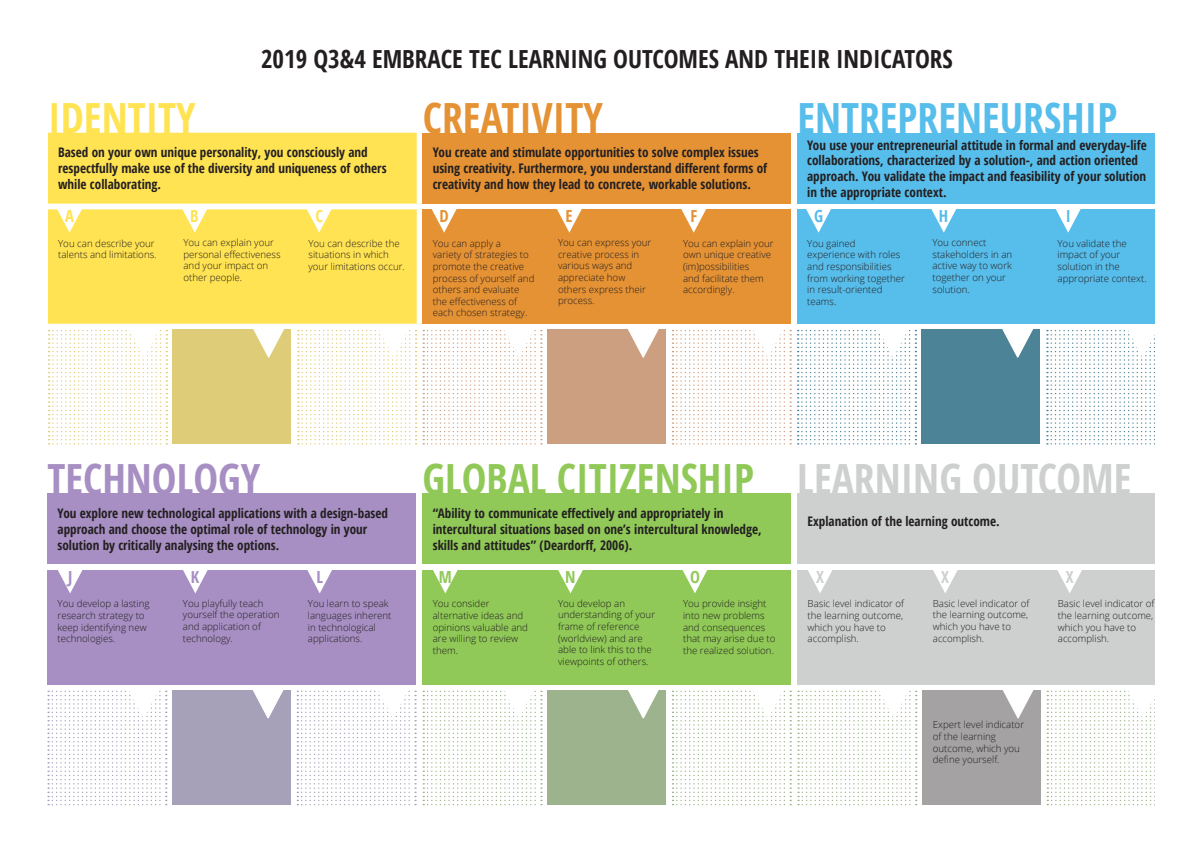
<style>
.page{position:relative;width:1191px;height:842px;background:#fff}
.page>*{position:absolute;margin:0;border:0;box-sizing:border-box;transform-origin:0 0}
.t1{font:700 condensed 41.6px "Open Sans";color:#90c957}
.t2{font:700 condensed 41.6px "Open Sans";color:#57bdeb}
.t3{font:700 condensed 41.6px "Open Sans";color:#e59234}
.t4{font:700 condensed 41.6px "Open Sans";color:#a78fc3}
.t5{font:700 condensed 41.6px "Open Sans";color:#ffe352}
.t6{font:700 condensed 25px "Open Sans";color:#231f20}
.t7{font:700 condensed 16.6px "Open Sans";color:#ffe352}
.t8{font:700 condensed 16.6px "Open Sans";color:#e59234}
.t9{font:700 condensed 16.6px "Open Sans";color:#57bdeb}
.t10{font:700 condensed 16.6px "Open Sans";color:#a78fc3}
.t11{font:700 condensed 16.6px "Open Sans";color:#90c957}
.t12{font:700 condensed 16.6px "Open Sans";color:#cdd0cf}
.t13{font:700 condensed 13.2px/15.8px "Open Sans";color:#231f20}
.t14{font:300 9.7px/11.6px "Open Sans";color:#231f20}
.s1{color:#cdd0cf}
</style>
<div class="page">
<div style="left:50px;top:211px;width:365px;height:111px;background:#ffe352"></div>
<div style="left:48px;top:209px;width:369px;height:115px;border:3px solid #ffe352"></div>
<div style="left:422px;top:209px;width:369px;height:115px;background:#e59234"></div>
<div style="left:797px;top:209px;width:358px;height:115px;background:#57bdeb"></div>
<div style="left:47px;top:570px;width:369px;height:114px;background:#a78fc3"></div>
<div style="left:422px;top:570px;width:369px;height:114px;background:#90c957"></div>
<div style="left:797px;top:570px;width:358px;height:114px;background:#cdd0cf"></div>
<div style="left:172px;top:329px;width:119px;height:114px;background:#dfcc78"></div>
<div style="left:547px;top:329px;width:119px;height:114px;background:#cb9f7f"></div>
<div style="left:921px;top:329px;width:119px;height:114px;background:#4d8397"></div>
<div style="left:172px;top:690px;width:119px;height:114px;background:#a6a0b9"></div>
<div style="left:547px;top:690px;width:119px;height:114px;background:#9db38e"></div>
<div style="left:922px;top:690px;width:118px;height:114px;background:#a4a2a3"></div>
<svg style="left:49px;top:330px;width:118px;height:114px"></svg>
<svg style="left:423px;top:329px;width:119px;height:115px"></svg>
<svg style="left:797px;top:329px;width:119px;height:115px"></svg>
<svg style="left:48px;top:690px;width:119px;height:115px"></svg>
<svg style="left:423px;top:690px;width:119px;height:115px"></svg>
<svg style="left:798px;top:690px;width:118px;height:115px"></svg>
<svg style="left:298px;top:329px;width:118px;height:115px"></svg>
<svg style="left:672px;top:329px;width:119px;height:115px"></svg>
<svg style="left:1047px;top:329px;width:108px;height:115px"></svg>
<svg style="left:297px;top:690px;width:119px;height:115px"></svg>
<svg style="left:672px;top:690px;width:119px;height:115px"></svg>
<svg style="left:1047px;top:690px;width:108px;height:115px"></svg>
<svg style="left:253px;top:329px;width:31px;height:29px"></svg>
<svg style="left:628px;top:329px;width:31px;height:29px"></svg>
<svg style="left:1002px;top:329px;width:31px;height:29px"></svg>
<svg style="left:253px;top:690px;width:31px;height:29px"></svg>
<svg style="left:628px;top:690px;width:31px;height:29px"></svg>
<svg style="left:1003px;top:690px;width:31px;height:29px"></svg>
<svg style="left:304px;top:209px;width:30px;height:24px"></svg>
<svg style="left:681px;top:209px;width:25px;height:24px"></svg>
<svg style="left:1055px;top:209px;width:26px;height:24px"></svg>
<svg style="left:307px;top:570px;width:25px;height:23px"></svg>
<svg style="left:682px;top:570px;width:26px;height:23px"></svg>
<svg style="left:1057px;top:570px;width:25px;height:23px"></svg>
<svg style="left:180px;top:209px;width:29px;height:24px"></svg>
<svg style="left:557px;top:209px;width:25px;height:24px"></svg>
<svg style="left:931px;top:209px;width:25px;height:24px"></svg>
<svg style="left:183px;top:570px;width:25px;height:23px"></svg>
<svg style="left:558px;top:570px;width:25px;height:23px"></svg>
<svg style="left:933px;top:570px;width:25px;height:23px"></svg>
<svg style="left:55px;top:209px;width:29px;height:24px"></svg>
<svg style="left:431px;top:209px;width:26px;height:24px"></svg>
<svg style="left:806px;top:209px;width:25px;height:24px"></svg>
<svg style="left:58px;top:570px;width:25px;height:23px"></svg>
<svg style="left:433px;top:570px;width:25px;height:23px"></svg>
<svg style="left:808px;top:570px;width:24px;height:23px"></svg>
<div style="left:51px;top:136px;width:362px;height:64px;background:#ffe352"></div>
<div style="left:48px;top:133px;width:369px;height:71px;border:6px solid #ffe352"></div>
<div style="left:422px;top:133px;width:369px;height:71px;background:#e59234"></div>
<div style="left:797px;top:133px;width:358px;height:71px;background:#57bdeb"></div>
<div style="left:47px;top:493px;width:369px;height:71px;background:#a78fc3"></div>
<div style="left:422px;top:493px;width:369px;height:71px;background:#90c957"></div>
<div style="left:797px;top:493px;width:358px;height:71px;background:#cdd0cf"></div>
<p class="t6" style="left:261px;top:41px;width:693px">2019 Q3&amp;4 EMBRACE TEC LEARNING OUTCOMES AND THEIR INDICATORS</p>
<p class="t5" style="left:48px;top:89px;width:149px">IDENTITY</p>
<p class="t3" style="left:423px;top:89px;width:181px">CREATIVITY</p>
<p class="t2" style="left:797px;top:89px;width:321px">ENTREPRENEURSHIP</p>
<p class="t13" style="left:58px;top:144px;width:330px">Based on your own unique personality, you consciously and respectfully make use of the diversity and uniqueness of others while collaborating.</p>
<p class="t13" style="left:433px;top:144px;width:336px">You create and stimulate opportunities to solve complex issues using creativity. Furthermore, you understand different forms of creativity and how they lead to concrete, workable solutions.</p>
<p class="t13" style="left:807px;top:136px;width:341px">You use your entrepreneurial attitude in formal and everyday-life collaborations, characterized by a solution-, and action oriented approach. You validate the impact and feasibility of your solution in the appropriate context.</p>
<p class="t7" style="left:65px;top:205px;width:10px">A</p>
<p class="t8" style="left:439px;top:205px;width:11px">D</p>
<p class="t9" style="left:814px;top:205px;width:11px">G</p>
<p class="t7" style="left:315px;top:205px;width:9px">C</p>
<p class="t8" style="left:690px;top:205px;width:8px">F</p>
<p class="t9" style="left:1065px;top:205px;width:6px">I</p>
<p class="t7" style="left:190px;top:205px;width:10px">B</p>
<p class="t8" style="left:565px;top:205px;width:9px">E</p>
<p class="t9" style="left:938px;top:205px;width:11px">H</p>
<p class="t14" style="left:183px;top:236px;width:99px">You can explain your personal effectiveness and your impact on other people.</p>
<p class="t14" style="left:558px;top:236px;width:95px">You can express your creative process in various ways and appreciate how others express their process.</p>
<p class="t14" style="left:932px;top:236px;width:81px">You connect stakeholders in an active way to work together on your solution.</p>
<p class="t14" style="left:58px;top:237px;width:100px">You can describe your talents and limitations.</p>
<p class="t14" style="left:433px;top:237px;width:103px">You can apply a<br>variety of strategies to promote the creative process of yourself and others and evaluate the effectiveness of each chosen strategy.</p>
<p class="t14" style="left:807px;top:237px;width:99px">You gained experience with roles and responsibilities from working together in result-oriented teams.</p>
<p class="t14" style="left:308px;top:237px;width:98px">You can describe the situations in which your limitations occur.</p>
<p class="t14" style="left:683px;top:237px;width:92px">You can explain your own unique creative (im)possibilities<br>and facilitate them accordingly.</p>
<p class="t14" style="left:1057px;top:237px;width:91px">You validate the impact of your solution in the appropriate context.</p>
<p class="t4" style="left:47px;top:450px;width:214px">TECHNOLOGY</p>
<p class="t1" style="left:422px;top:450px;width:710px">GLOBAL CITIZENSHIP <span class="s1">LEARNING OUTCOME</span></p>
<p class="t13" style="left:58px;top:505px;width:332px">You explore new technological applications with a design-based approach and choose the optimal role of technology in your solution by critically analysing the options.</p>
<p class="t13" style="left:433px;top:505px;width:330px">“Ability to communicate effectively and appropriately in intercultural situations based on one’s intercultural knowledge, skills and attitudes” (Deardorff, 2006).</p>
<p class="t13" style="left:807px;top:513px;width:194px">Explanation of the learning outcome.</p>
<p class="t10" style="left:316px;top:566px;width:8px">L</p>
<p class="t11" style="left:690px;top:566px;width:11px">O</p>
<p class="t12" style="left:1066px;top:566px;width:9px">X</p>
<p class="t10" style="left:68px;top:566px;width:6px">J</p>
<p class="t11" style="left:439px;top:566px;width:15px">M</p>
<p class="t12" style="left:816px;top:566px;width:9px">X</p>
<p class="t10" style="left:191px;top:566px;width:10px">K</p>
<p class="t11" style="left:565px;top:566px;width:12px">N</p>
<p class="t12" style="left:941px;top:566px;width:9px">X</p>
<p class="t14" style="left:183px;top:597px;width:98px">You playfully teach yourself the operation and application of technology.</p>
<p class="t14" style="left:558px;top:597px;width:99px">You develop an understanding of your frame of reference (worldview) and are able to link this to the viewpoints of others.</p>
<p class="t14" style="left:933px;top:597px;width:98px">Basic level indicator of the learning outcome, which you have to accomplish.</p>
<p class="t14" style="left:58px;top:598px;width:93px">You develop a lasting research strategy to keep identifying new technologies.</p>
<p class="t14" style="left:433px;top:598px;width:97px">You consider alternative ideas and opinions valuable and are willing to review them.</p>
<p class="t14" style="left:807px;top:598px;width:98px">Basic level indicator of the learning outcome, which you have to accomplish.</p>
<p class="t14" style="left:308px;top:598px;width:85px">You learn to speak languages inherent in technological applications.</p>
<p class="t14" style="left:683px;top:598px;width:94px">You provide insight into new problems and consequences that may arise due to the realized solution.</p>
<p class="t14" style="left:1058px;top:598px;width:98px">Basic level indicator of the learning outcome, which you have to accomplish.</p>
<p class="t14" style="left:933px;top:719px;width:93px">Expert level indicator of the learning outcome, which you define yourself.</p>
</div>
